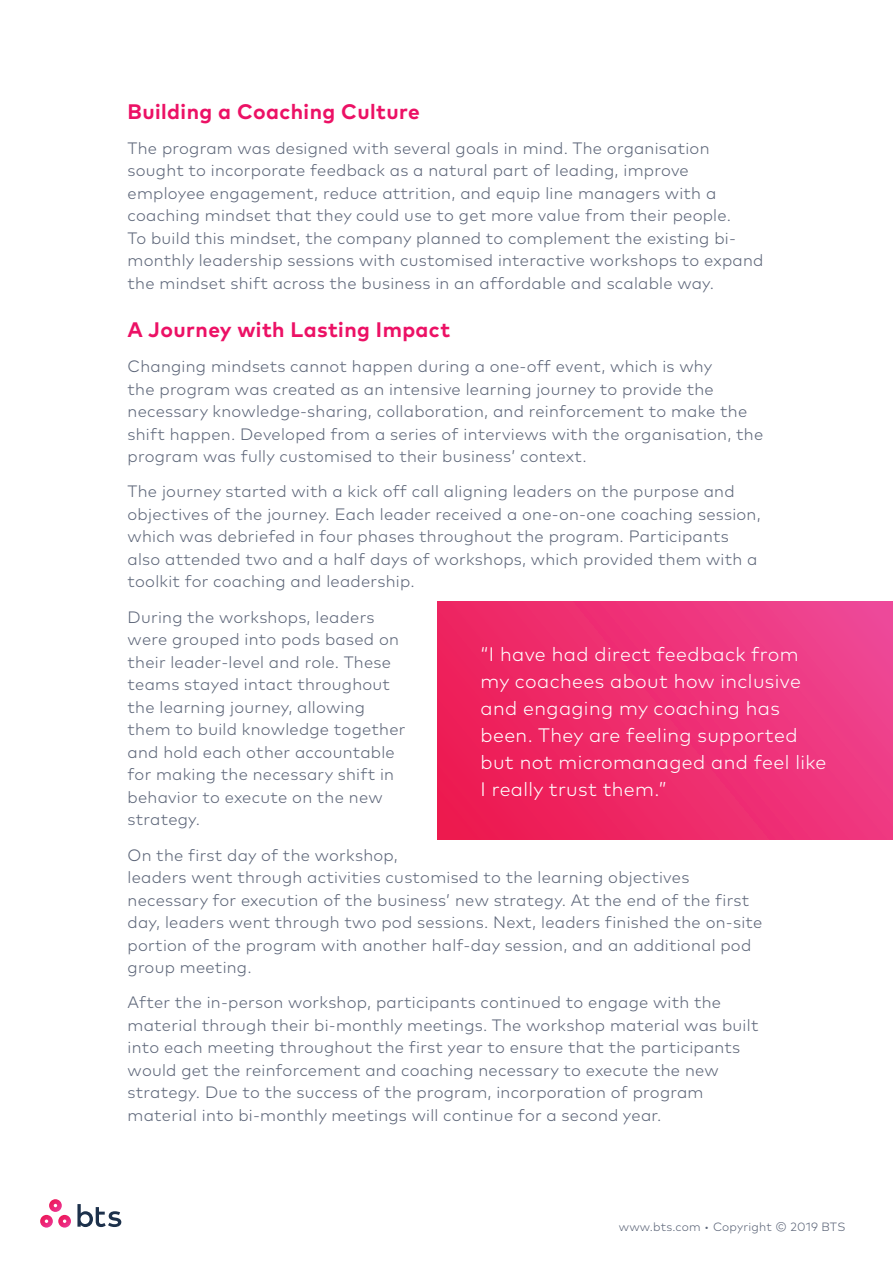
<style>
.page{position:relative;width:893px;height:1263px;background:#fff}
.page>*{position:absolute;margin:0;border:0;box-sizing:border-box;transform-origin:0 0}
.Sub-heading{font:700 21px "Mark OT";letter-spacing:.02em;color:#ec1165}
.t1{font:300 19.5px/27px "Mark OT";letter-spacing:.02em;color:#fff}
.t2{font:300 16.5px/22.5px "Mark OT";letter-spacing:.015em;color:#5c6578}
.t3{font:300 12px "Mark OT";letter-spacing:.015em;color:#5c6578}
</style>
<div class="page">
<svg style="left:77px;top:1204px;width:44px;height:23px"></svg>
<svg style="left:40px;top:1199px;width:31px;height:28px"></svg>
<div style="left:438px;top:601px;width:454px;height:238px;background:linear-gradient(to right,#ed1d56,#ef418d)"></div>
<p class="Sub-heading" style="left:128px;top:98px;width:294px">Building a Coaching Culture</p>
<p class="t2" style="left:128px;top:137px;width:637px">The program was designed with several goals in mind. The organisation sought to incorporate feedback as a natural part of leading, improve employee engagement, reduce attrition, and equip line managers with a coaching mindset that they could use to get more value from their people.<br>To build this mindset, the company planned to complement the existing bi&shy;monthly leadership sessions with customised interactive workshops to expand the mindset shift across the business in an affordable and scalable way.</p>
<p class="Sub-heading" style="left:128px;top:316px;width:324px">A Journey with Lasting Impact</p>
<p class="t2" style="left:128px;top:355px;width:637px">Changing mindsets cannot happen during a one-off event, which is why<br>the program was created as an intensive learning journey to provide the necessary knowledge-sharing, collaboration, and reinforcement to make the shift happen. Developed from a series of interviews with the organisation, the program was fully customised to their business’ context.</p>
<p class="t2" style="left:128px;top:480px;width:635px">The journey started with a kick off call aligning leaders on the purpose and objectives of the journey. Each leader received a one-on-one coaching session, which was debriefed in four phases throughout the program. Participants also attended two and a half days of workshops, which provided them with a toolkit for coaching and leadership.</p>
<p class="t2" style="left:128px;top:606px;width:279px">During the workshops, leaders were grouped into pods based on their leader-level and role. These teams stayed intact throughout the learning journey, allowing them to build knowledge together and hold each other accountable for making the necessary shift in behavior to execute on the new strategy.</p>
<p class="t2" style="left:128px;top:843px;width:636px">On the first day of the workshop,<br>leaders went through activities customised to the learning objectives necessary for execution of the business’ new strategy. At the end of the first day, leaders went through two pod sessions. Next, leaders finished the on-site portion of the program with another half-day session, and an additional pod group meeting.</p>
<p class="t2" style="left:128px;top:991px;width:632px">After the in-person workshop, participants continued to engage with the material through their bi-monthly meetings. The workshop material was built into each meeting throughout the first year to ensure that the participants would get the reinforcement and coaching necessary to execute the new strategy. Due to the success of the program, incorporation of program material into bi-monthly meetings will continue for a second year.</p>
<p class="t1" style="left:480px;top:640px;width:347px">“I have had direct feedback from my coachees about how inclusive and engaging my coaching has been. They are feeling supported but not micromanaged and feel like<br>I really trust them.”</p>
<p class="t3" style="left:619px;top:1219px;width:228px">www.bts.com • Copyright © 2019 BTS</p>
</div>
